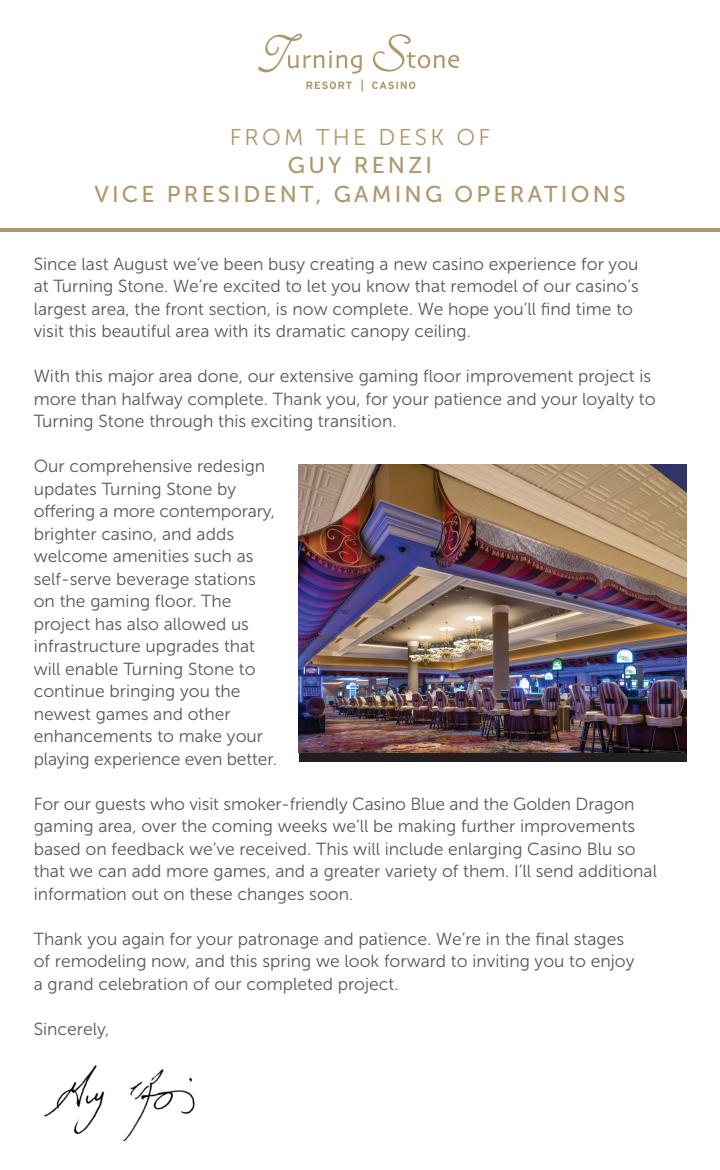
<style>
.page{position:relative;width:720px;height:1170px;background:#fff}
.page>*{position:absolute;margin:0;border:0;box-sizing:border-box;transform-origin:0 0}
.t1{font:22.75px/28.2px "Museo Sans 500";letter-spacing:.14em;color:#ae976c;text-align:center}
.t2{font:22.75px "Museo Sans 300";letter-spacing:.14em;color:#ae976c}
.t3{font:17.5px/22.5px "Museo Sans 300";color:#57585a}
</style>
<div class="page">
<svg style="left:258px;top:34px;width:201px;height:57px"></svg>
<div style="left:299px;top:464px;width:387px;height:297px;background:#231f20"></div>
<img style="left:299px;top:464px;width:387px;height:288px">
<img style="left:43px;top:1065px;width:152px;height:77px">
<h1 class="t2" style="left:230px;top:125px;width:262px">FROM THE DESK OF</h1>
<h1 class="t1" style="left:94px;top:152px;width:533px">GUY RENZI<br>VICE PRESIDENT, GAMING OPERATIONS</h1>
<p class="t3" style="left:34px;top:253px;width:607px">Since last August we’ve been busy creating a new casino experience for you at Turning Stone. We’re excited to let you know that remodel of our casino’s largest area, the front section, is now complete. We hope you’ll find time to visit this beautiful area with its dramatic canopy ceiling.</p>
<p class="t3" style="left:34px;top:365px;width:623px">With this major area done, our extensive gaming floor improvement project is more than halfway complete. Thank you, for your patience and your loyalty to<br>Turning Stone through this exciting transition.</p>
<p class="t3" style="left:34px;top:455px;width:245px">Our comprehensive redesign updates Turning Stone by offering a more contemporary, brighter casino, and adds welcome amenities such as self-serve beverage stations on the gaming floor. The project has also allowed us infrastructure upgrades that will enable Turning Stone to continue bringing you the newest games and other enhancements to make your playing experience even better.</p>
<p class="t3" style="left:34px;top:793px;width:625px">For our guests who visit smoker-friendly Casino Blue and the Golden Dragon gaming area, over the coming weeks we’ll be making further improvements based on feedback we’ve received. This will include enlarging Casino Blu so that we can add more games, and a greater variety of them. I’ll send additional information out on these changes soon.</p>
<p class="t3" style="left:34px;top:928px;width:602px">Thank you again for your patronage and patience. We’re in the final stages of remodeling now, and this spring we look forward to inviting you to enjoy a grand celebration of our completed project.</p>
<p class="t3" style="left:34px;top:1018px;width:77px">Sincerely,</p>
</div>
